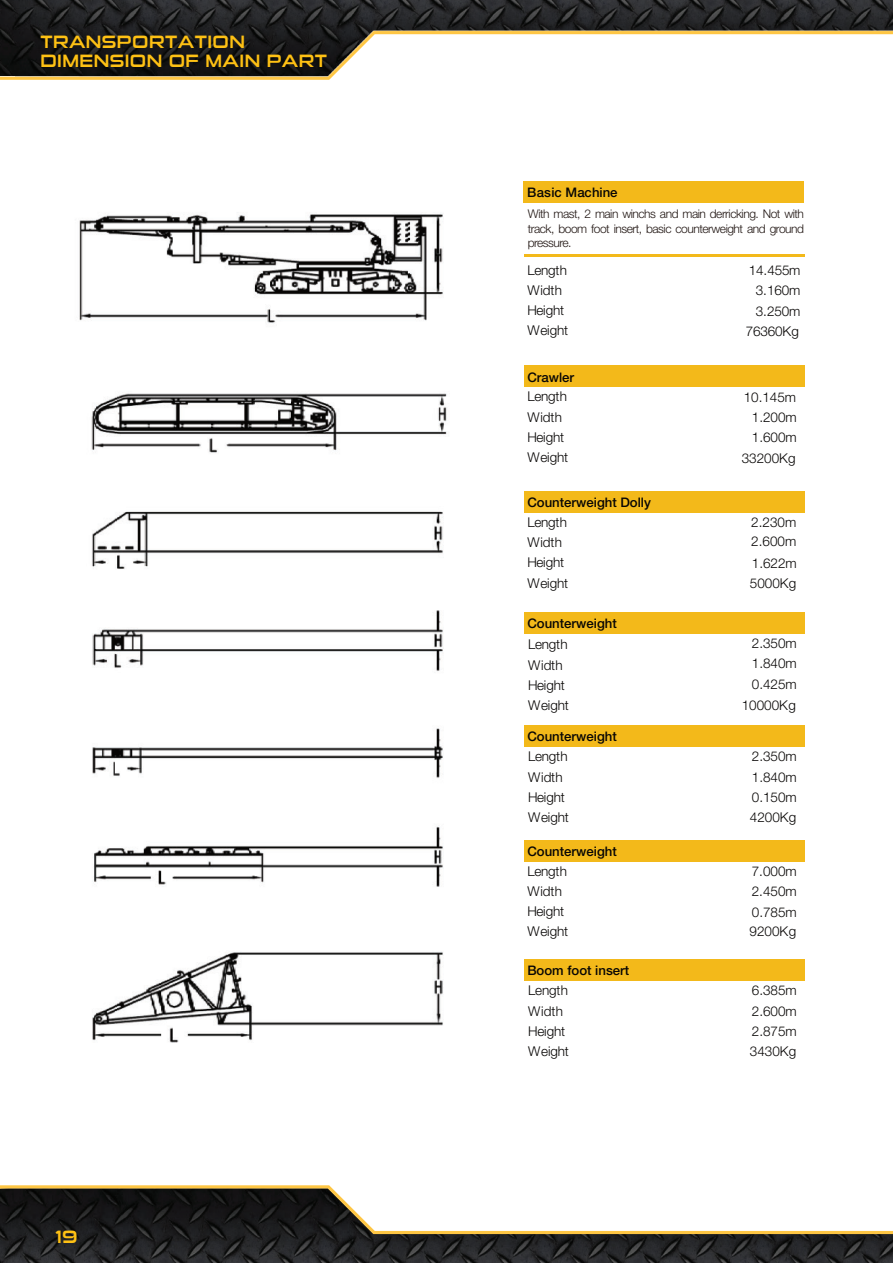
<style>
.page{position:relative;width:893px;height:1263px;background:#fff}
.page>*{position:absolute;margin:0;border:0;box-sizing:border-box;transform-origin:0 0}
.t1{font:18px/19.5px "Sui Generis Rg";letter-spacing:.025em;color:#fec114}
.t2{font:300 13.5px/20.2px "Helvetica Neue LT Pro";color:#080605}
.t3{font:500 13.2px "Helvetica Neue LT Pro";color:#080605}
.t4{font:300 12px/14.4px "Helvetica Neue LT Pro";letter-spacing:-.04em;color:#211613;text-align:justify}
</style>
<div class="page">
<img style="left:0;top:0;width:893px;height:1263px">
<svg style="left:0;top:31px;width:893px;height:49px"></svg>
<svg style="left:0;top:1185px;width:893px;height:49px"></svg>
<h1 class="t1" style="left:40px;top:32px;width:288px">TRANSPORTATION<br>DIMENSION OF MAIN PART</h1>
<h1 class="t1" style="left:55px;top:1227px;width:24px">19</h1>
<p class="t3" style="left:527px;top:185px;width:92px">Basic Machine</p>
<p class="t4" style="left:528px;top:207px;width:278px">With mast, 2 main winchs and main derricking. Not with track, boom foot insert, basic counterweight and ground pressure.</p>
<p class="t2" style="left:527px;top:259px;width:41px">Length</p>
<p class="t2" style="left:749px;top:260px;width:53px">14.455m</p>
<p class="t2" style="left:527px;top:280px;width:36px">Width</p>
<p class="t2" style="left:756px;top:280px;width:46px">3.160m</p>
<p class="t2" style="left:527px;top:300px;width:38px">Height</p>
<p class="t2" style="left:756px;top:300px;width:46px">3.250m</p>
<p class="t2" style="left:527px;top:320px;width:42px">Weight</p>
<p class="t2" style="left:746px;top:321px;width:54px">76360Kg</p>
<p class="t3" style="left:527px;top:369px;width:48px">Crawler</p>
<p class="t2" style="left:742px;top:387px;width:57px;text-align:right">10.145m<br>1.200m<br>1.600m<br>33200Kg</p>
<p class="t3" style="left:527px;top:494px;width:125px">Counterweight Dolly</p>
<p class="t2" style="left:751px;top:512px;width:46px;line-height:19.6px">2.230m<br>2.600m</p>
<p class="t2" style="left:750px;top:552px;width:48px">1.622m<br>5000Kg</p>
<p class="t3" style="left:527px;top:616px;width:91px">Counterweight</p>
<p class="t2" style="left:742px;top:633px;width:57px;text-align:right">2.350m<br>1.840m<br>0.425m<br>10000Kg</p>
<p class="t3" style="left:527px;top:728px;width:91px">Counterweight</p>
<p class="t2" style="left:750px;top:746px;width:48px;text-align:justify">2.350m 1.840m 0.150m 4200Kg</p>
<p class="t3" style="left:527px;top:843px;width:91px">Counterweight</p>
<p class="t2" style="left:750px;top:861px;width:49px;text-align:justify">7.000m 2.450m 0.785m 9200Kg</p>
<p class="t3" style="left:527px;top:963px;width:103px">Boom foot insert</p>
<p class="t2" style="left:750px;top:980px;width:48px;text-align:justify">6.385m 2.600m 2.875m 3430Kg</p>
<p class="t2" style="left:527px;top:386px;width:42px">Length<br>Width<br>Height<br>Weight</p>
<p class="t2" style="left:527px;top:511px;width:42px">Length<br>Width<br>Height<br>Weight</p>
<p class="t2" style="left:528px;top:634px;width:42px">Length<br>Width<br>Height<br>Weight</p>
<p class="t2" style="left:528px;top:746px;width:42px">Length<br>Width<br>Height<br>Weight</p>
<p class="t2" style="left:527px;top:860px;width:42px">Length<br>Width<br>Height<br>Weight</p>
<p class="t2" style="left:528px;top:980px;width:42px">Length<br>Width<br>Height<br>Weight</p>
</div>
